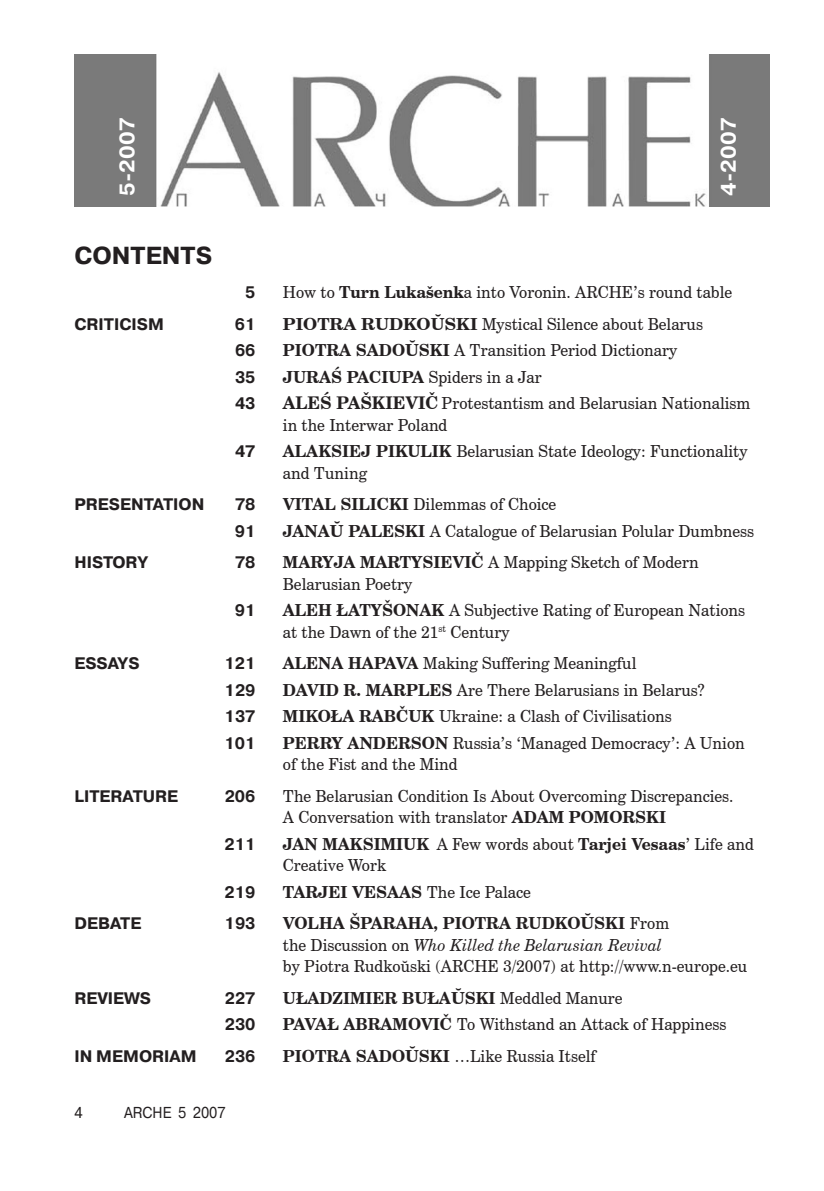
<style>
.page{position:relative;width:824px;height:1191px;background:#fff}
.page>*{position:absolute;margin:0;border:0;box-sizing:border-box;transform-origin:0 0}
.t1{font:700 24.5px "Pragmatica C";color:#231f20}
.Колонтит-прав{font:700 21px "Pragmatica C";letter-spacing:.01em;color:#fff}
.t2{font:16.62px/21.5px "Century Schoolbook BT";color:#231f20;scale:.95 1}
.t3{font:700 16.62px "Pragmatica C";color:#231f20}
.t4{font:700 16.62px "CE Cent Schbook BT";color:#231f20;scale:.95 1}
.t5{font:700 16.62px "Pragmatica C";color:#231f20;scale:.95 1}
.t6{font:15.75px "Pragmatica C";color:#231f20;scale:.9 1}
.s1{font-style:inherit}
.s2{font-family:"CE Cent Schbook BT";font-weight:700}
.s3{font-family:"CE Cent Schbook BT";font-weight:700;font-size:17.5px}
.s4{font-family:"Century Schoolbook BT";font-weight:400}
.s5{font-style:italic}
.s6{font-family:"CE Cent Schbook BT";font-size:16.45px}
</style>
<div class="page">
<img style="left:74px;top:55px;width:695px;height:151px">
<p class="Колонтит-прав" style="left:115px;top:196px;width:80px;rotate:-90deg">5-2007</p>
<p class="Колонтит-прав" style="left:717px;top:196px;width:80px;rotate:-90deg">4-2007</p>
<p class="t1" style="left:74px;top:242px;width:139px"><span class="s1">C</span>ONTENTS</p>
<p class="t5" style="left:245px;top:283px;width:12px">5</p>
<p class="t2" style="left:283px;top:281px;width:474px">How to <span class="s2">Turn Lukašenk</span>a into Voronin. ARCHE’s round table</p>
<p class="t3" style="left:74px;top:315px;width:91px">CRITICISM</p>
<p class="t5" style="left:235px;top:315px;width:23px">61</p>
<p class="t2" style="left:283px;top:312px;width:444px"><span class="s2">PIOTRA RUDKO×SKI</span> Mystical Silence about Belarus</p>
<p class="t5" style="left:235px;top:341px;width:23px">66</p>
<p class="t2" style="left:283px;top:339px;width:416px"><span class="s2">PIOTRA SADO×SKI</span> A Transition Period Dictionary</p>
<p class="t5" style="left:235px;top:368px;width:23px">35</p>
<p class="t2" style="left:283px;top:365px;width:274px"><span class="s2">JURAŚ PACIUPA</span> Spiders in a Jar</p>
<p class="t5" style="left:235px;top:394px;width:23px">43</p>
<p class="t2" style="left:283px;top:392px;width:493px"><span class="s3">ALEŚ PAŠKIEVIČ</span> Protestantism and Belarusian Nationalism in the Interwar Poland</p>
<p class="t5" style="left:235px;top:442px;width:23px">47</p>
<p class="t2" style="left:283px;top:440px;width:490px"><span class="s2">ALAKSIEJ PIKULIK</span> Belarusian State Ideology: Functionality and Tuning</p>
<p class="t3" style="left:74px;top:495px;width:132px">PRESENTATION</p>
<p class="t5" style="left:235px;top:495px;width:23px">78</p>
<p class="t2" style="left:283px;top:493px;width:289px"><span class="s2">VITAL SILICKI</span> Dilemmas of Choice</p>
<p class="t5" style="left:235px;top:522px;width:23px">91</p>
<p class="t2" style="left:283px;top:519px;width:497px"><span class="s2">JANA× PALESKI</span> A Catalogue of Belarusian Polular Dumbness</p>
<p class="t3" style="left:74px;top:553px;width:75px">HISTORY</p>
<p class="t5" style="left:235px;top:553px;width:23px">78</p>
<p class="t2" style="left:283px;top:551px;width:439px"><span class="s2">MARYJA MARTYSIEVIČ</span> A Mapping Sketch of Modern<br>Belarusian Poetry</p>
<p class="t5" style="left:235px;top:601px;width:23px">91</p>
<p class="t2" style="left:283px;top:599px;width:488px"><span class="s2">ALEH ŁATYŠONAK</span> A Subjective Rating of European Nations at the Dawn of the 21<sup>st</sup> Century</p>
<p class="t3" style="left:74px;top:654px;width:67px">ESSAYS</p>
<p class="t5" style="left:224px;top:654px;width:34px">121</p>
<p class="t2" style="left:283px;top:652px;width:373px"><span class="s2">ALENA HAPAVA</span> Making Suffering Meaningful</p>
<p class="t5" style="left:224px;top:681px;width:34px">129</p>
<p class="t2" style="left:283px;top:678px;width:445px"><span class="s2">DAVID R. MARPLES</span> Are There Belarusians in Belarus?</p>
<p class="t5" style="left:224px;top:707px;width:34px">137</p>
<p class="t2" style="left:283px;top:705px;width:411px"><span class="s2">MIKOŁA RABČUK</span> Ukraine: a Clash of Civilisations</p>
<p class="t5" style="left:224px;top:734px;width:34px">101</p>
<p class="t2" style="left:283px;top:731px;width:487px"><span class="s2">PERRY ANDERSON</span> Russia’s ‘Managed Democracy’: A Union of the Fist and the Mind</p>
<p class="t3" style="left:74px;top:787px;width:105px">LITERATURE</p>
<p class="t5" style="left:225px;top:787px;width:34px">206</p>
<p class="t2" style="left:283px;top:784px;width:476px">The Belarusian Condition Is About Overcoming Discrepancies.<br>A Conversation with translator <span class="s2">ADAM POMORSKI</span></p>
<p class="t5" style="left:224px;top:835px;width:34px">211</p>
<p class="t2" style="left:283px;top:832px;width:497px"><span class="s2">JAN MAKSIMIUK</span> A Few words about <span class="s2">Tarjei Vesaas</span>’ Life and<br>Creative Work</p>
<p class="t5" style="left:224px;top:883px;width:34px">219</p>
<p class="t4" style="left:283px;top:880px;width:262px">TARJEI VESAAS <span class="s4">The Ice Palace</span></p>
<p class="t3" style="left:74px;top:914px;width:69px">DEBATE</p>
<p class="t5" style="left:224px;top:914px;width:34px">193</p>
<p class="t2" style="left:283px;top:912px;width:490px"><span class="s2">VOLHA ŠPARAHA, PIOTRA RUDKO×SKI</span> From<br>the Discussion on <span class="s5">Who Killed the Belarusian Revival<br></span>by Piotra Rudko<span class="s6">÷</span>ski (ARCHE 3/2007) at http://www.n-europe.eu</p>
<p class="t3" style="left:74px;top:988px;width:78px">REVIEWS</p>
<p class="t5" style="left:225px;top:988px;width:34px">227</p>
<p class="t4" style="left:283px;top:986px;width:359px">UŁADZIMIER BUŁA×SKI <span class="s4">Meddled Manure</span></p>
<p class="t5" style="left:225px;top:1015px;width:34px">230</p>
<p class="t2" style="left:283px;top:1013px;width:468px"><span class="s2">PAVAŁ ABRAMOVIČ</span> To Withstand an Attack of Happiness</p>
<p class="t3" style="left:74px;top:1046px;width:124px">IN MEMORIAM</p>
<p class="t5" style="left:225px;top:1046px;width:34px">236</p>
<p class="t2" style="left:283px;top:1044px;width:331px"><span class="s2">PIOTRA SADO×SKI</span> …Like Russia Itself</p>
<p class="t6" style="left:74px;top:1104px;width:11px">4</p>
<p class="t6" style="left:124px;top:1104px;width:114px">ARCHE 5 2007</p>
</div>
